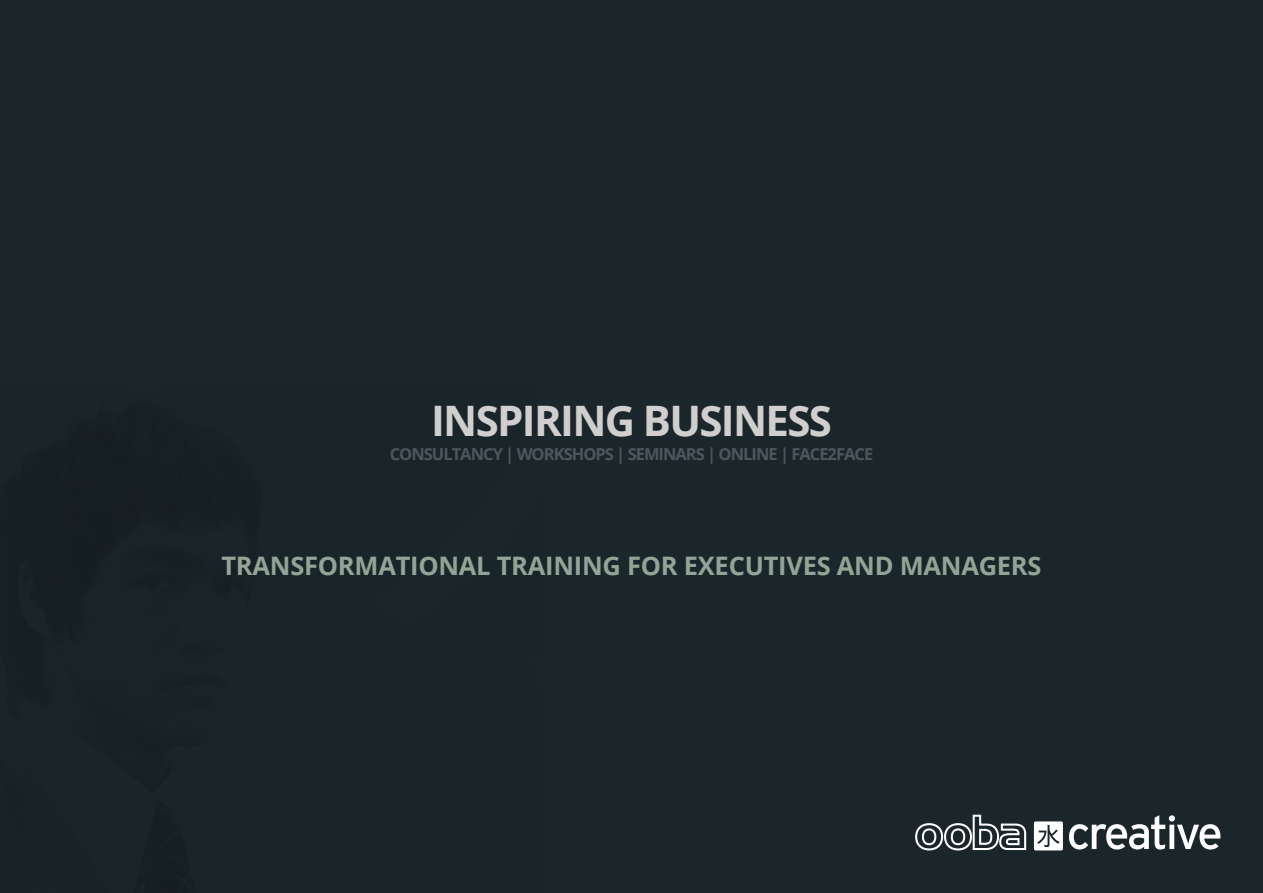
<style>
.page{position:relative;width:1263px;height:893px;background:#1b262b}
.page>*{position:absolute;margin:0;border:0;box-sizing:border-box;transform-origin:0 0}
.t1{font:700 42px "Open Sans";letter-spacing:-.04em;color:#d0cfcd}
.t2{font:700 25.5px "Open Sans";letter-spacing:-.01em;color:#93a496}
.t3{font:700 16.5px "Open Sans";letter-spacing:-.06em;color:#4c565c}
</style>
<div class="page">
<svg style="left:1069px;top:815px;width:151px;height:34px"></svg>
<svg style="left:915px;top:814px;width:112px;height:37px"></svg>
<svg style="left:1034px;top:821px;width:29px;height:29px"></svg>
<h1 class="t1" style="left:431px;top:391px;width:402px">INSPIRING BUSINESS</h1>
<p class="t3" style="left:390px;top:442px;width:485px">CONSULTANCY | WORKSHOPS | SEMINARS | ONLINE | FACE2FACE</p>
<p class="t2" style="left:221px;top:548px;width:821px">TRANSFORMATIONAL TRAINING FOR EXECUTIVES AND MANAGERS</p>
</div>
